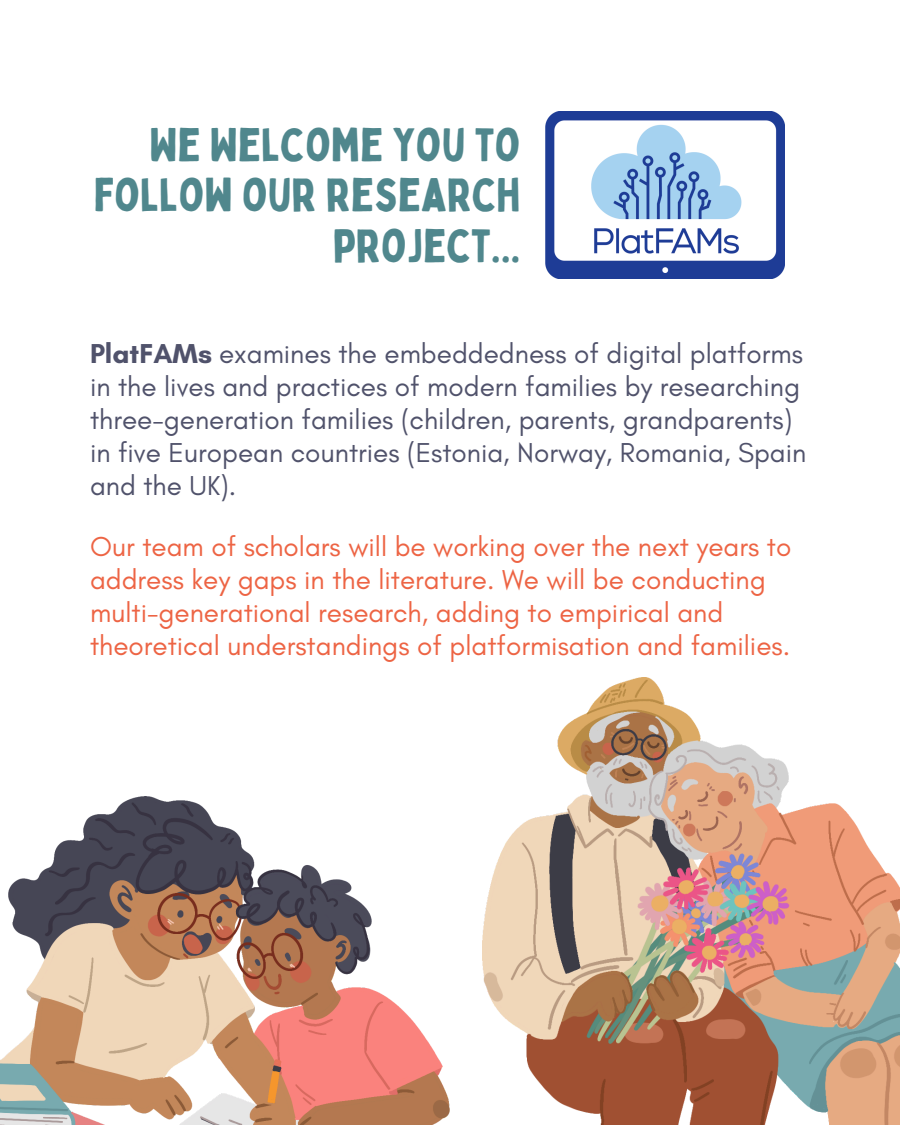
<style>
.page{position:relative;width:900px;height:1125px;background:#fff}
.page>*{position:absolute;margin:0;border:0;box-sizing:border-box;transform-origin:0 0}
.t1{font:46px/50.2px "Bobby Jones";color:#50878d;text-align:right}
.t2{font:27.9px/33px "Glacial Indifference";color:#50526b}
.t3{font:27.9px/33px "Glacial Indifference";color:#ed6444}
.s1{font-weight:700}
</style>
<div class="page">
<img style="left:482px;top:678px;width:418px;height:447px">
<img style="left:546px;top:112px;width:238px;height:166px">
<img style="left:0;top:796px;width:450px;height:329px">
<p class="t1" style="left:94px;top:119px;width:428px">WE WELCOME YOU TO<br>FOLLOW OUR RESEARCH<br>PROJECT...</p>
<p class="t2" style="left:90px;top:336px;width:718px"><span class="s1">PlatFAMs</span> examines the embeddedness of digital platforms in the lives and practices of modern families by researching three-generation families (children, parents, grandparents) in five European countries (Estonia, Norway, Romania, Spain and the UK).</p>
<p class="t3" style="left:90px;top:530px;width:703px">Our team of scholars will be working over the next years to address key gaps in the literature. We will be conducting multi-generational research, adding to empirical and theoretical understandings of platformisation and families.</p>
</div>
